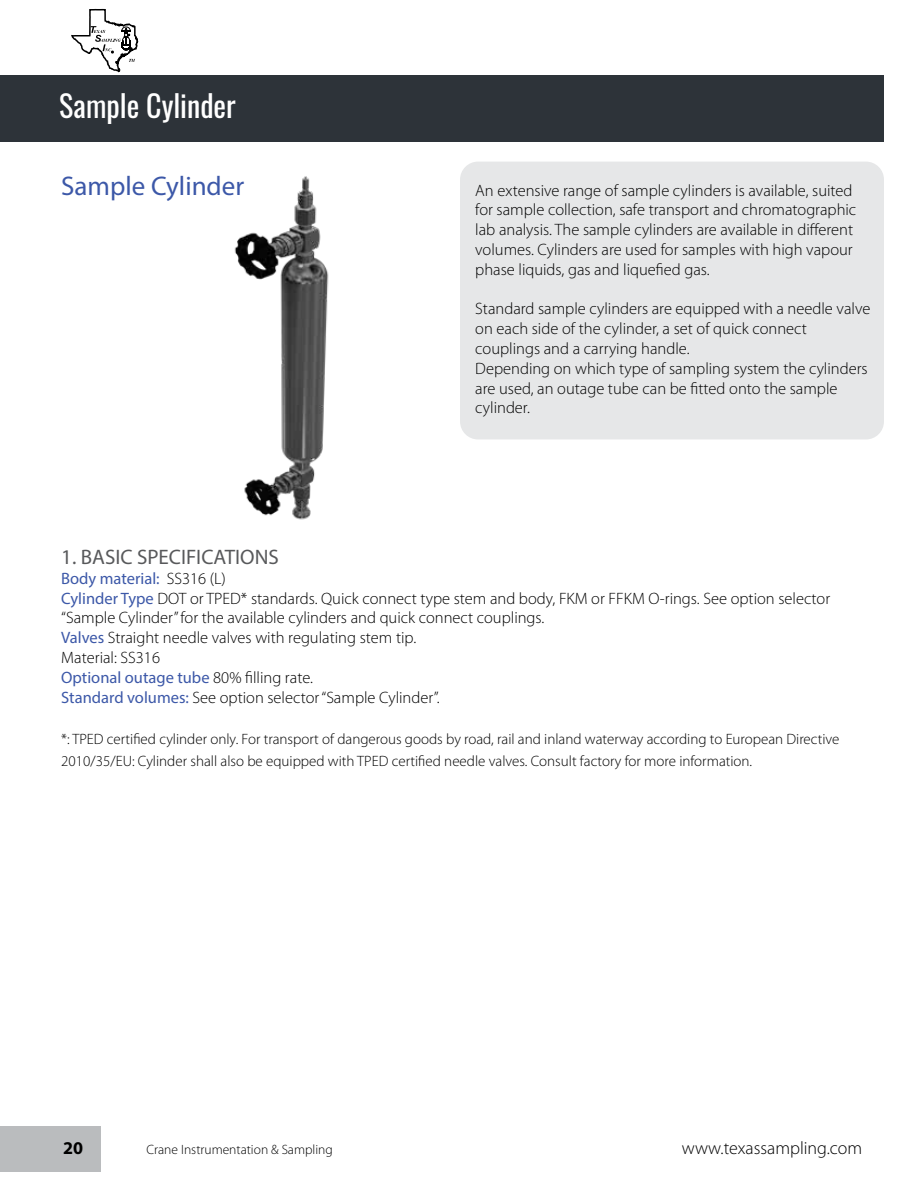
<style>
.page{position:relative;width:918px;height:1188px;background:#fff}
.page>*{position:absolute;margin:0;border:0;box-sizing:border-box;transform-origin:0 0}
.t1{font:30px "Oswald";color:#fff}
.t2{font:27px "Myriad Pro";color:#3c58a8}
.t3{font:21px "Myriad Pro";color:#58595b}
.t4{font:300 18px "Myriad Pro";color:#000}
.t5{font:700 18px "Myriad Pro";color:#000}
.t6{font:300 16.5px/19.8px "Myriad Pro";color:#000}
.t7{font:300 15px/21.6px "Myriad Pro";color:#000}
.t8{font:300 13.5px "Myriad Pro";color:#000}
.s1{font-weight:400;color:#3c58a8}
</style>
<div class="page">
<div style="left:0;top:1127px;width:101px;height:45px;background:#babcbe"></div>
<div style="left:0;top:76px;width:884px;height:66px;background:#2d3339"></div>
<svg style="left:70px;top:8px;width:69px;height:68px"></svg>
<div style="left:460px;top:162px;width:424px;height:277px;background:#e6e7e8;border-radius:18px"></div>
<img style="left:234px;top:176px;width:95px;height:344px">
<h1 class="t1" style="left:59px;top:79px;width:178px">Sample Cylinder</h1>
<h2 class="t2" style="left:61px;top:170px;width:185px">Sample Cylinder</h2>
<p class="t6" style="left:475px;top:180px;width:383px">An extensive range of sample cylinders is available, suited for sample collection, safe transport and chromatographic lab analysis. The sample cylinders are available in different volumes. Cylinders are used for samples with high vapour phase liquids, gas and liquefied gas.</p>
<p class="t6" style="left:475px;top:299px;width:397px">Standard sample cylinders are equipped with a needle valve on each side of the cylinder, a set of quick connect couplings and a carrying handle.<br>Depending on which type of sampling system the cylinders are used, an outage tube can be fitted onto the sample cylinder.</p>
<p class="t3" style="left:61px;top:544px;width:219px">1. BASIC SPECIFICATIONS</p>
<p class="t6" style="left:61px;top:568px;width:771px"><span class="s1">Body material:</span> SS316 (L)<br><span class="s1">Cylinder Type</span> DOT or TPED* standards. Quick connect type stem and body, FKM or FFKM O-rings. See option selector “Sample Cylinder” for the available cylinders and quick connect couplings.<br><span class="s1">Valves</span> Straight needle valves with regulating stem tip.<br>Material: SS316<br><span class="s1">Optional outage tube</span> 80% filling rate.<br><span class="s1">Standard volumes:</span> See option selector “Sample Cylinder”.</p>
<p class="t7" style="left:61px;top:728px;width:780px">*: TPED certified cylinder only. For transport of dangerous goods by road, rail and inland waterway according to European Directive<br>2010/35/EU: Cylinder shall also be equipped with TPED certified needle valves. Consult factory for more information.</p>
<p class="t5" style="left:63px;top:1138px;width:21px">20</p>
<p class="t8" style="left:146px;top:1141px;width:188px">Crane Instrumentation &amp; Sampling</p>
<p class="t4" style="left:682px;top:1137px;width:182px">www.texassampling.com</p>
</div>
